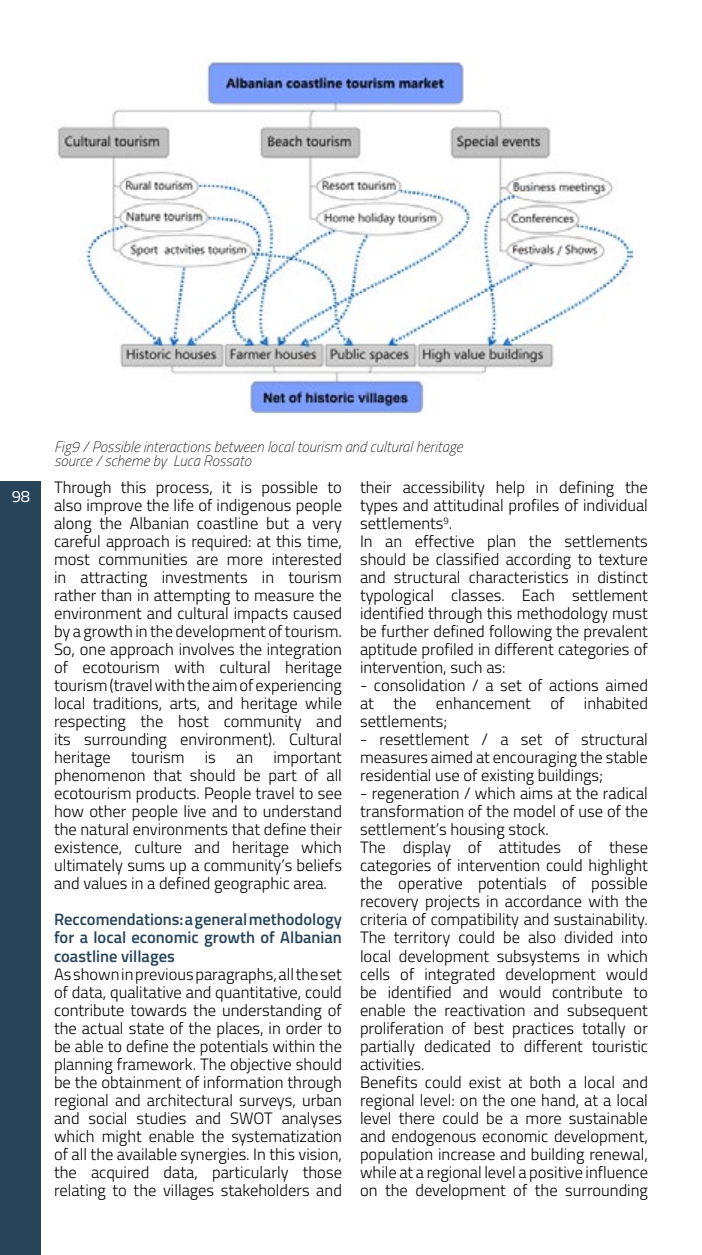
<style>
.page{position:relative;width:702px;height:1255px;background:#fff}
.page>*{position:absolute;margin:0;border:0;box-sizing:border-box;transform-origin:0 0}
.t1{font:300 16.5px/18px "Titillium";color:#000;text-align:justify}
.t2{font:600 16.5px/18px "Titillium";color:#274459;text-align:justify}
.t3{font:16.5px "Titillium";color:#fff}
.t4{font:italic 100 15px/13.5px "Titillium";color:#000}
</style>
<div class="page">
<div style="left:0;top:481px;width:40px;height:773px;background:#274459"></div>
<img style="left:57px;top:61px;width:575px;height:353px">
<p class="t3" style="left:12px;top:484px;width:20px">98</p>
<p class="t4" style="left:54px;top:439px;width:410px">Fig9 / Possible interactions between local tourism and cultural heritage source / scheme by Luca Rossato</p>
<p class="t1" style="left:54px;top:477px;width:289px">Through this process, it is possible to also improve the life of indigenous people along the Albanian coastline but a very careful approach is required: at this time, most communities are more interested in attracting investments in tourism rather than in attempting to measure the environment and cultural impacts caused by a growth in the development of tourism.<br>So, one approach involves the integration of ecotourism with cultural heritage tourism (travel with the aim of experiencing local traditions, arts, and heritage while respecting the host community and its surrounding environment). Cultural heritage tourism is an important phenomenon that should be part of all ecotourism products. People travel to see how other people live and to understand the natural environments that define their existence, culture and heritage which ultimately sums up a community’s beliefs and values in a defined geographic area.</p>
<p class="t2" style="left:54px;top:909px;width:289px">Reccomendations: a general methodology for a local economic growth of Albanian coastline villages</p>
<p class="t1" style="left:54px;top:963px;width:289px">As shown in previous paragraphs, all the set of data, qualitative and quantitative, could contribute towards the understanding of the actual state of the places, in order to be able to define the potentials within the planning framework. The objective should be the obtainment of information through regional and architectural surveys, urban and social studies and SWOT analyses which might enable the systematization of all the available synergies. In this vision, the acquired data, particularly those relating to the villages stakeholders and</p>
<p class="t1" style="left:360px;top:477px;width:289px;text-align:left">their accessibility help in defining the types and attitudinal profiles of individual settlements<sup>9</sup>.<br>In an effective plan the settlements should be classified according to texture and structural characteristics in distinct typological classes. Each settlement identified through this methodology must be further defined following the prevalent aptitude profiled in different categories of intervention, such as:</p>
<p class="t1" style="left:360px;top:675px;width:289px">- consolidation / a set of actions aimed at the enhancement of inhabited settlements;</p>
<p class="t1" style="left:360px;top:729px;width:289px">- resettlement / a set of structural measures aimed at encouraging the stable residential use of existing buildings;</p>
<p class="t1" style="left:360px;top:783px;width:289px;text-align:left">- regeneration / which aims at the radical transformation of the model of use of the settlement’s housing stock.<br>The display of attitudes of these categories of intervention could highlight the operative potentials of possible recovery projects in accordance with the criteria of compatibility and sustainability.<br>The territory could be also divided into local development subsystems in which cells of integrated development would be identified and would contribute to enable the reactivation and subsequent proliferation of best practices totally or partially dedicated to different touristic activities.<br>Benefits could exist at both a local and regional level: on the one hand, at a local level there could be a more sustainable and endogenous economic development, population increase and building renewal, while at a regional level a positive influence on the development of the surrounding</p>
</div>
